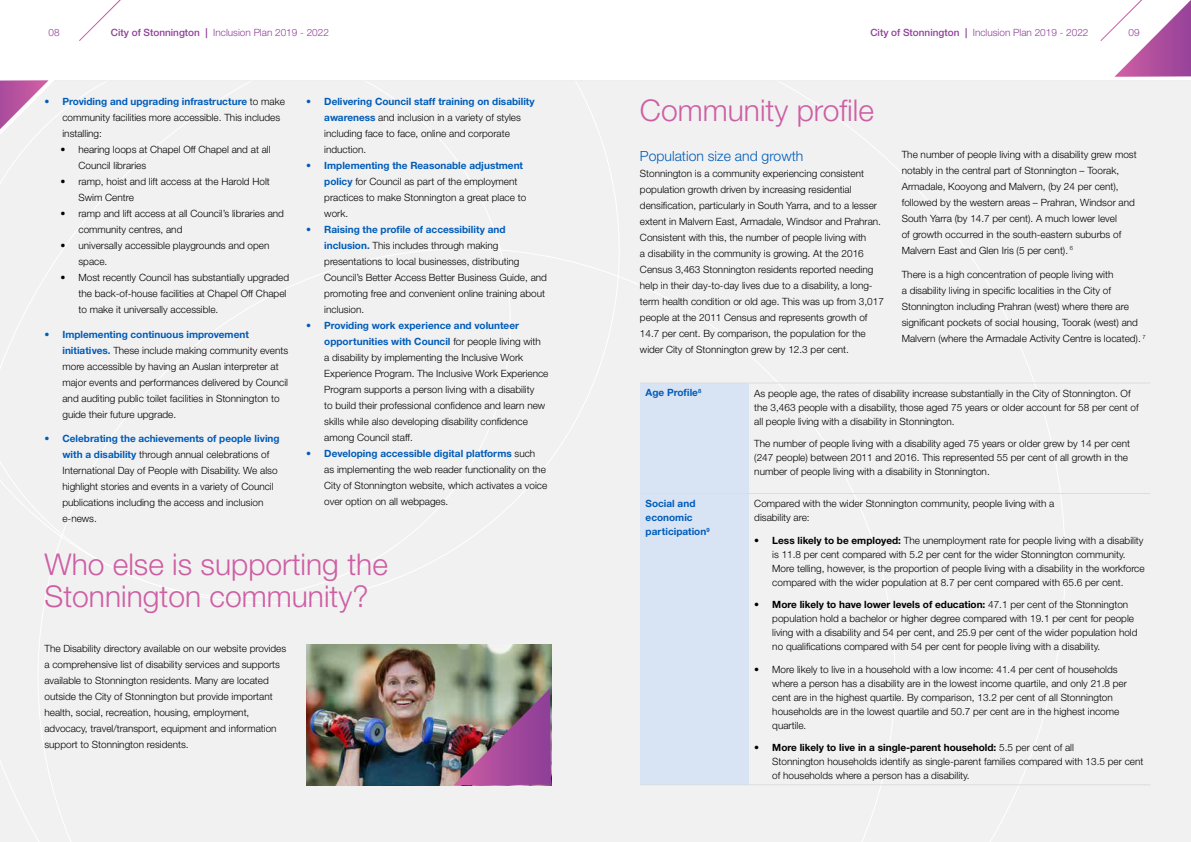
<style>
.page{position:relative;width:1191px;height:842px;background:#fff}
.page>*{position:absolute;margin:0;border:0;box-sizing:border-box;transform-origin:0 0}
.t1{font:300 30px/32.4px "Helvetica Neue";color:#ce5ea3}
.t2{font:300 14px "Helvetica Neue";color:#005cb9}
.t3{font:300 10px/16px "Helvetica Neue";color:#000}
.t4{font:700 10px/14px "Helvetica Neue CE";color:#005cb9}
.t5{font:700 10px "Helvetica Neue CE";color:#000}
.t6{font:300 10px "Helvetica Neue";color:#8f3f98}
.s1{font-family:"Helvetica Neue CE";font-weight:500}
.s2{font-family:"Helvetica Neue";font-weight:300;color:#000}
.s3{font-family:"Helvetica Neue CE";font-weight:700;color:#005cb9}
.s4{font-family:"Helvetica Neue CE";font-weight:700}
.s5{font-family:"Helvetica Neue";font-weight:300}
</style>
<div class="page">
<div style="left:0;top:81px;width:1191px;height:761px;background:#f1f1f2"></div>
<svg style="left:1100px;top:0;width:91px;height:77px"></svg>
<hr style="left:0;top:80px;width:1191px;height:1px;background:#efeff0">
<svg style="left:0;top:80px;width:63px;height:762px"></svg>
<svg style="left:79px;top:0;width:42px;height:41px"></svg>
<div style="left:640px;top:383px;width:108px;height:110px;background:#d8e4f4"></div>
<div style="left:640px;top:493px;width:108px;height:292px;background:#d8e4f4"></div>
<hr style="left:640px;top:382px;width:108px;height:1px;background:#dcddde">
<hr style="left:640px;top:493px;width:108px;height:1px;background:#dcddde">
<hr style="left:640px;top:784px;width:108px;height:1px;background:#dcddde">
<hr style="left:748px;top:784px;width:402px;height:1px;background:#dcddde">
<hr style="left:748px;top:382px;width:402px;height:1px;background:#dcddde">
<hr style="left:748px;top:493px;width:402px;height:1px;background:#dcddde">
<img style="left:306px;top:644px;width:245px;height:141px">
<img style="left:454px;top:688px;width:97px;height:97px">
<p class="t6" style="left:49px;top:27px;width:13px">08</p>
<p class="t6" style="left:111px;top:27px;width:220px"><span class="s1">City of Stonnington |</span> Inclusion Plan 2019 - 2022</p>
<p class="t6" style="left:870px;top:27px;width:220px"><span class="s1">City of Stonnington |</span> Inclusion Plan 2019 - 2022</p>
<p class="t6" style="left:1128px;top:27px;width:13px">09</p>
<p class="t4" style="left:44px;top:95px;width:242px">• Providing and upgrading infrastructure <span class="s2">to make</span></p>
<p class="t3" style="left:62px;top:109px;width:219px">community facilities more accessible. This includes installing:</p>
<p class="t3" style="left:78px;top:141px;width:194px;text-indent:-18px">• hearing loops at Chapel Off Chapel and at all<br>Council libraries</p>
<p class="t3" style="left:78px;top:173px;width:193px;text-indent:-18px">• ramp, hoist and lift access at the Harold Holt<br>Swim Centre</p>
<p class="t3" style="left:78px;top:205px;width:207px;text-indent:-18px">• ramp and lift access at all Council’s libraries and community centres, and</p>
<p class="t3" style="left:78px;top:237px;width:192px;text-indent:-18px">• universally accessible playgrounds and open space.</p>
<p class="t3" style="left:78px;top:269px;width:212px;text-indent:-18px">• Most recently Council has substantially upgraded the back-of-house facilities at Chapel Off Chapel to make it universally accessible.</p>
<p class="t4" style="left:44px;top:327px;width:206px">• Implementing continuous improvement</p>
<p class="t3" style="left:62px;top:342px;width:227px"><span class="s3">initiatives.</span> These include making community events more accessible by having an Auslan interpreter at major events and performances delivered by Council and auditing public toilet facilities in Stonnington to guide their future upgrade.</p>
<p class="t4" style="left:44px;top:432px;width:237px">• Celebrating the achievements of people living</p>
<p class="t3" style="left:62px;top:446px;width:217px"><span class="s3">with a disability</span> through annual celebrations of International Day of People with Disability. We also highlight stories and events in a variety of Council publications including the access and inclusion e-news.</p>
<p class="t4" style="left:306px;top:95px;width:230px">• Delivering Council staff training on disability</p>
<p class="t3" style="left:324px;top:109px;width:198px"><span class="s3">awareness</span> and inclusion in a variety of styles including face to face, online and corporate induction.</p>
<p class="t4" style="left:306px;top:159px;width:218px">• Implementing the Reasonable adjustment</p>
<p class="t3" style="left:324px;top:173px;width:203px"><span class="s3">policy</span> for Council as part of the employment practices to make Stonnington a great place to work.</p>
<p class="t4" style="left:306px;top:223px;width:201px">• Raising the profile of accessibility and</p>
<p class="t3" style="left:324px;top:237px;width:224px"><span class="s3">inclusion.</span> This includes through making presentations to local businesses, distributing Council’s Better Access Better Business Guide, and promoting free and convenient online training about inclusion.</p>
<p class="t4" style="left:324px;top:318px;width:218px;line-height:16px;text-indent:-18px">• Providing work experience and volunteer opportunities with Council <span class="s2">for people living with</span></p>
<p class="t3" style="left:324px;top:349px;width:226px">a disability by implementing the Inclusive Work Experience Program. The Inclusive Work Experience Program supports a person living with a disability<br>to build their professional confidence and learn new skills while also developing disability confidence among Council staff.</p>
<p class="t4" style="left:306px;top:447px;width:231px">• Developing accessible digital platforms <span class="s2">such</span></p>
<p class="t3" style="left:324px;top:461px;width:225px">as implementing the web reader functionality on the<br>City of Stonnington website, which activates a voice over option on all webpages.</p>
<h1 class="t1" style="left:44px;top:547px;width:345px">Who else is supporting the<br>Stonnington community?</h1>
<p class="t3" style="left:44px;top:640px;width:243px">The Disability directory available on our website provides a comprehensive list of disability services and supports available to Stonnington residents. Many are located outside the City of Stonnington but provide important health, social, recreation, housing, employment, advocacy, travel/transport, equipment and information support to Stonnington residents.</p>
<h1 class="t1" style="left:640px;top:93px;width:235px">Community profile</h1>
<h2 class="t2" style="left:640px;top:147px;width:165px">Population size and growth</h2>
<p class="t3" style="left:640px;top:165px;width:245px">Stonnington is a community experiencing consistent population growth driven by increasing residential densification, particularly in South Yarra, and to a lesser extent in Malvern East, Armadale, Windsor and Prahran.<br>Consistent with this, the number of people living with<br>a disability in the community is growing. At the 2016<br>Census 3,463 Stonnington residents reported needing help in their day-to-day lives due to a disability, a long&shy;term health condition or old age. This was up from 3,017 people at the 2011 Census and represents growth of 14.7 per cent. By comparison, the population for the wider City of Stonnington grew by 12.3 per cent.</p>
<p class="t3" style="left:901px;top:146px;width:236px">The number of people living with a disability grew most notably in the central part of Stonnington – Toorak, Armadale, Kooyong and Malvern, (by 24 per cent), followed by the western areas – Prahran, Windsor and South Yarra (by 14.7 per cent). A much lower level<br>of growth occurred in the south-eastern suburbs of Malvern East and Glen Iris (5 per cent). <sup>6</sup></p>
<p class="t3" style="left:901px;top:267px;width:245px">There is a high concentration of people living with<br>a disability living in specific localities in the City of Stonnington including Prahran (west) where there are significant pockets of social housing, Toorak (west) and Malvern (where the Armadale Activity Centre is located). <sup>7</sup></p>
<p class="t4" style="left:645px;top:386px;width:57px">Age Profile<sup>8</sup></p>
<p class="t3" style="left:754px;top:386px;width:386px;line-height:14px">As people age, the rates of disability increase substantially in the City of Stonnington. Of the 3,463 people with a disability, those aged 75 years or older account for 58 per cent of all people living with a disability in Stonnington.</p>
<p class="t3" style="left:754px;top:436px;width:377px;line-height:14px">The number of people living with a disability aged 75 years or older grew by 14 per cent (247 people) between 2011 and 2016. This represented 55 per cent of all growth in the number of people living with a disability in Stonnington.</p>
<p class="t4" style="left:645px;top:496px;width:65px">Social and economic participation<sup>9</sup></p>
<p class="t3" style="left:754px;top:496px;width:302px;line-height:14px">Compared with the wider Stonnington community, people living with a disability are:</p>
<p class="t3" style="left:772px;top:533px;width:374px;line-height:14px;text-indent:-18px"><span class="s4">• Less likely to be employed:</span> The unemployment rate for people living with a disability is 11.8 per cent compared with 5.2 per cent for the wider Stonnington community.<br>More telling, however, is the proportion of people living with a disability in the workforce compared with the wider population at 8.7 per cent compared with 65.6 per cent.</p>
<p class="t5" style="left:754px;top:598px;width:375px">• More likely to have lower levels of education: <span class="s5">47.1 per cent of the Stonnington</span></p>
<p class="t3" style="left:772px;top:611px;width:367px;line-height:14px">population hold a bachelor or higher degree compared with 19.1 per cent for people living with a disability and 54 per cent, and 25.9 per cent of the wider population hold no qualifications compared with 54 per cent for people living with a disability.</p>
<p class="t3" style="left:772px;top:662px;width:356px;line-height:14px;text-indent:-18px">• More likely to live in a household with a low income: 41.4 per cent of households where a person has a disability are in the lowest income quartile, and only 21.8 per cent are in the highest quartile. By comparison, 13.2 per cent of all Stonnington households are in the lowest quartile and 50.7 per cent are in the highest income quartile.</p>
<p class="t5" style="left:754px;top:741px;width:321px">• More likely to live in a single-parent household: <span class="s5">5.5 per cent of all</span></p>
<p class="t3" style="left:772px;top:754px;width:372px;line-height:14px">Stonnington households identify as single-parent families compared with 13.5 per cent of households where a person has a disability.</p>
</div>
